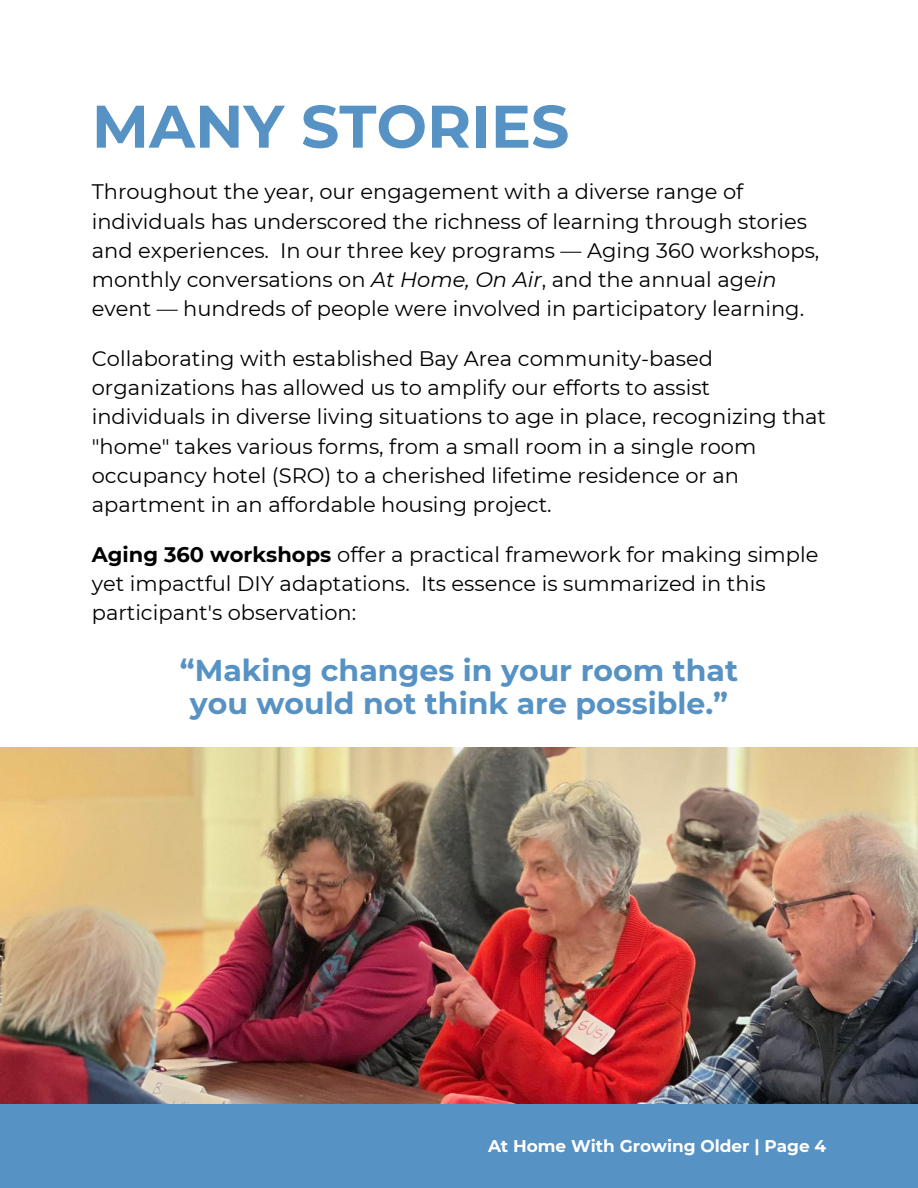
<style>
.page{position:relative;width:918px;height:1188px;background:#fff}
.page>*{position:absolute;margin:0;border:0;box-sizing:border-box;transform-origin:0 0}
.t1{font:700 60px "Montserrat";color:#5692c4}
.t2{font:700 30px/32.7px "Montserrat";color:#5692c4;text-align:center}
.t3{font:21px/29.2px "Montserrat";color:#000001}
.t4{font:700 16.95px "Montserrat";color:#fff}
.s1{font-style:italic}
.s2{font-weight:700}
</style>
<div class="page">
<img style="left:0;top:748px;width:918px;height:356px">
<div style="left:0;top:1104px;width:918px;height:84px;background:#5692c4"></div>
<h1 class="t1" style="left:92px;top:90px;width:479px">MANY STORIES</h1>
<p class="t3" style="left:92px;top:177px;width:729px">Throughout the year, our engagement with a diverse range of individuals has underscored the richness of learning through stories and experiences. In our three key programs — Aging 360 workshops, monthly conversations on <span class="s1">At Home, On Air</span>, and the annual age<span class="s1">in </span>event — hundreds of people were involved in participatory learning.</p>
<p class="t3" style="left:92px;top:344px;width:736px">Collaborating with established Bay Area community-based organizations has allowed us to amplify our efforts to assist individuals in diverse living situations to age in place, recognizing that "home" takes various forms, from a small room in a single room occupancy hotel (SRO) to a cherished lifetime residence or an apartment in an affordable housing project.</p>
<p class="t3" style="left:92px;top:540px;width:728px"><span class="s2">Aging 360 workshops</span> offer a practical framework for making simple yet impactful DIY adaptations. Its essence is summarized in this participant's observation:</p>
<h2 class="t2" style="left:180px;top:654px;width:560px">“Making changes in your room that you would not think are possible.”</h2>
<p class="t4" style="left:488px;top:1136px;width:340px">At Home With Growing Older | Page 4</p>
</div>
